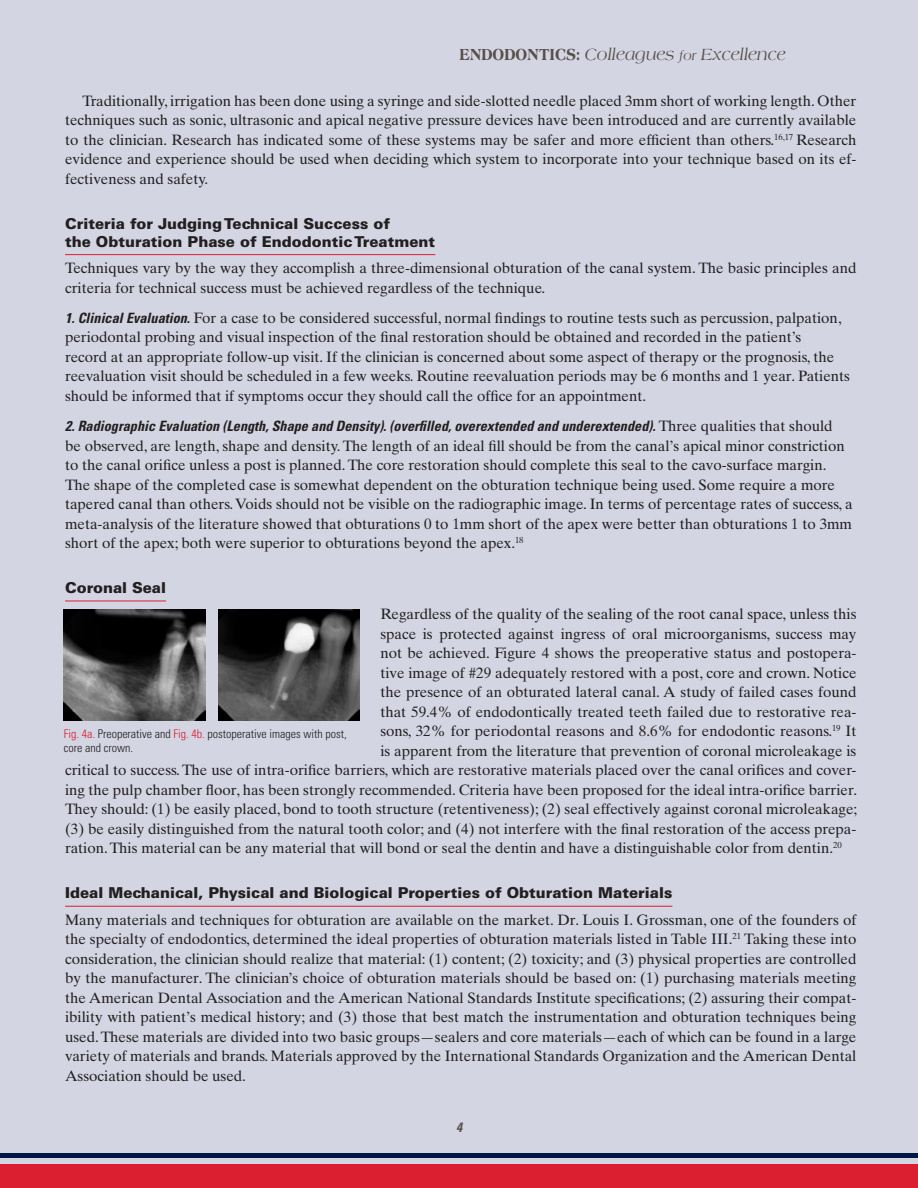
<style>
.page{position:relative;width:918px;height:1188px;background:#d3d5e2}
.page>*{position:absolute;margin:0;border:0;box-sizing:border-box;transform-origin:0 0}
.t1{font:italic 17.4px "Americana Std";color:#584f4a;scale:.94 1}
.t2{font:15px/19.5px "Times Ten LT Std";color:#231f20}
.t3{font:900 15px/18px "Univers LT Std";color:#231f20}
.t4{font:italic 700 condensed 14.25px "Univers LT Std";color:#231f20}
.t5{font:italic 700 condensed 13.5px "Univers LT Std";color:#584f4a}
.t6{font:300 condensed 12px/13.5px "Univers LT Std";color:#231f20}
.s1{font-weight:800;font-style:normal;font-size:17.25px}
.s2{font-size:13.5px}
.s3{font-family:"Univers LT Std";font-weight:700;font-style:italic;font-stretch:condensed;font-size:14.25px}
.s4{font-family:"Times Ten LT Std";font-weight:400;font-style:normal;font-stretch:normal;font-size:15px}
.s5{color:#db1e30}
</style>
<div class="page">
<hr style="left:65px;top:254px;width:370px;height:1px;background:#db1e30">
<hr style="left:65px;top:601px;width:101px;height:1px;background:#db1e30">
<hr style="left:65px;top:906px;width:607px;height:1px;background:#db1e30">
<div style="left:0;top:1165px;width:918px;height:23px;background:#db1e30"></div>
<div style="left:0;top:1153px;width:918px;height:5px;background:#001845"></div>
<img style="left:64px;top:609px;width:141px;height:112px">
<img style="left:218px;top:609px;width:141px;height:111px">
<p class="t1" style="left:460px;top:44px;width:348px"><span class="s1">ENDODONTICS:</span> Colleagues <span class="s2">for</span> Excellence</p>
<p class="t2" style="left:65px;top:91px;width:793px;text-align:justify;text-indent:17px">Traditionally, irrigation has been done using a syringe and side-slotted needle placed 3mm short of working length. Other techniques such as sonic, ultrasonic and apical negative pressure devices have been introduced and are currently available to the clinician. Research has indicated some of these systems may be safer and more efficient than others.<sup>16,17</sup> Research evidence and experience should be used when deciding which system to incorporate into your technique based on its ef&shy;fectiveness and safety.</p>
<p class="t3" style="left:65px;top:214px;width:372px">Criteria for Judging Technical Success of<br>the Obturation Phase of Endodontic Treatment</p>
<p class="t2" style="left:65px;top:258px;width:793px">Techniques vary by the way they accomplish a three-dimensional obturation of the canal system. The basic principles and criteria for technical success must be achieved regardless of the technique.</p>
<p class="t2" style="left:65px;top:308px;width:786px"><span class="s3">1. Clinical Evaluation.</span> For a case to be considered successful, normal findings to routine tests such as percussion, palpation, periodontal probing and visual inspection of the final restoration should be obtained and recorded in the patient’s<br>record at an appropriate follow-up visit. If the clinician is concerned about some aspect of therapy or the prognosis, the reevaluation visit should be scheduled in a few weeks. Routine reevaluation periods may be 6 months and 1 year. Patients should be informed that if symptoms occur they should call the office for an appointment.</p>
<p class="t4" style="left:65px;top:417px;width:769px">2. Radiographic Evaluation (Length, Shape and Density). (overfilled, overextended and underextended). <span class="s4">Three qualities that should</span></p>
<p class="t2" style="left:65px;top:436px;width:789px">be observed, are length, shape and density. The length of an ideal fill should be from the canal’s apical minor constriction to the canal orifice unless a post is planned. The core restoration should complete this seal to the cavo-surface margin.<br>The shape of the completed case is somewhat dependent on the obturation technique being used. Some require a more tapered canal than others. Voids should not be visible on the radiographic image. In terms of percentage rates of success, a meta-analysis of the literature showed that obturations 0 to 1mm short of the apex were better than obturations 1 to 3mm short of the apex; both were superior to obturations beyond the apex.<sup>18</sup></p>
<p class="t3" style="left:65px;top:579px;width:103px">Coronal Seal</p>
<p class="t2" style="left:380px;top:604px;width:478px">Regardless of the quality of the sealing of the root canal space, unless this</p>
<p class="t2" style="left:380px;top:624px;width:478px">space is protected against ingress of oral microorganisms, success may</p>
<p class="t2" style="left:380px;top:643px;width:478px">not be achieved. Figure 4 shows the preoperative status and postopera-</p>
<p class="t2" style="left:380px;top:663px;width:478px">tive image of #29 adequately restored with a post, core and crown. Notice</p>
<p class="t2" style="left:380px;top:682px;width:478px">the presence of an obturated lateral canal. A study of failed cases found</p>
<p class="t2" style="left:380px;top:702px;width:478px">that 59.4% of endodontically treated teeth failed due to restorative rea-</p>
<p class="t2" style="left:380px;top:721px;width:478px">sons, 32% for periodontal reasons and 8.6% for endodontic reasons.<sup>19</sup> It</p>
<p class="t2" style="left:380px;top:741px;width:478px">is apparent from the literature that prevention of coronal microleakage is</p>
<p class="t2" style="left:65px;top:760px;width:793px">critical to success. The use of intra-orifice barriers, which are restorative materials placed over the canal orifices and cover-</p>
<p class="t2" style="left:65px;top:780px;width:794px">ing the pulp chamber floor, has been strongly recommended. Criteria have been proposed for the ideal intra-orifice barrier.</p>
<p class="t2" style="left:65px;top:799px;width:794px">They should: (1) be easily placed, bond to tooth structure (retentiveness); (2) seal effectively against coronal microleakage;</p>
<p class="t2" style="left:65px;top:819px;width:793px">(3) be easily distinguished from the natural tooth color; and (4) not interfere with the final restoration of the access prepa-</p>
<p class="t2" style="left:65px;top:838px;width:778px">ration. This material can be any material that will bond or seal the dentin and have a distinguishable color from dentin.<sup>20</sup></p>
<p class="t3" style="left:65px;top:884px;width:609px">Ideal Mechanical, Physical and Biological Properties of Obturation Materials</p>
<p class="t2" style="left:65px;top:910px;width:793px;text-align:justify">Many materials and techniques for obturation are available on the market. Dr. Louis I. Grossman, one of the founders of the specialty of endodontics, determined the ideal properties of obturation materials listed in Table III.<sup>21</sup> Taking these into consideration, the clinician should realize that material: (1) content; (2) toxicity; and (3) physical properties are controlled by the manufacturer. The clinician’s choice of obturation materials should be based on: (1) purchasing materials meeting the American Dental Association and the American National Standards Institute specifications; (2) assuring their compat&shy;ibility with patient’s medical history; and (3) those that best match the instrumentation and obturation techniques being used. These materials are divided into two basic groups—sealers and core materials—each of which can be found in a large variety of materials and brands. Materials approved by the International Standards Organization and the American Dental Association should be used.</p>
<p class="t6" style="left:64px;top:727px;width:285px"><span class="s5">Fig. 4a.</span> Preoperative and <span class="s5">Fig. 4b.</span> postoperative images with post, core and crown.</p>
<p class="t5" style="left:456px;top:1119px;width:7px">4</p>
</div>
